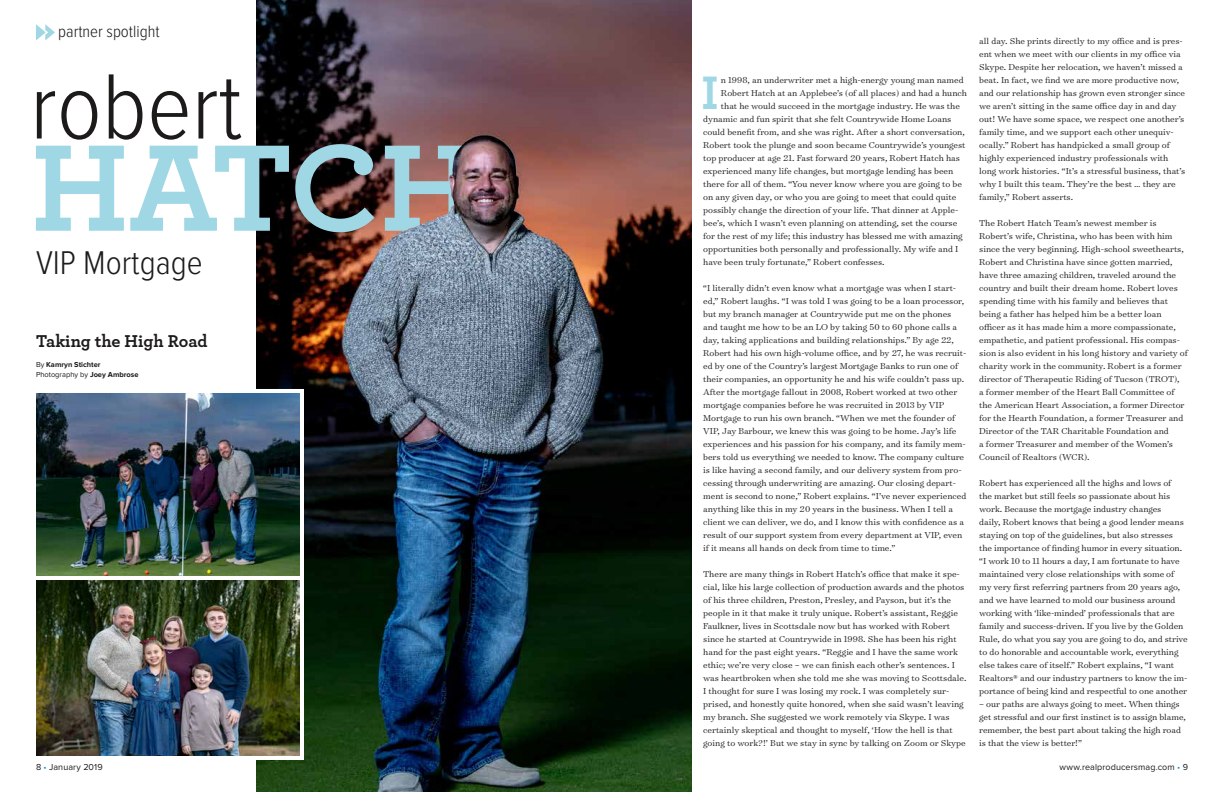
<style>
.page{position:relative;width:1224px;height:792px;background:#fff}
.page>*{position:absolute;margin:0;border:0;box-sizing:border-box;transform-origin:0 0}
.t1{font:700 129.3px "Archer Pro";letter-spacing:-.01em;color:#a0d7e4}
.t2{font:300 96.1px "Proxima Nova Cond";color:#1c1b1a}
.t3{font:700 49.3px "Archer Pro";color:#a0d7e4}
.t4{font:300 34.1px "Proxima Nova Cond";color:#1c1b1a}
.t5{font:700 18px "Archer Pro";letter-spacing:-.005em;color:#1c1b1a}
.t6{font:300 17px "Proxima Nova Cond";color:#1c1b1a}
.t7{font:300 9.8px/13px "Surveyor Text";color:#1c1b1a}
.t8{font:9px "Proxima Nova";letter-spacing:.01em;color:#1c1b1a}
.t9{font:700 7.5px/10px "Proxima Nova";color:#1c1b1a}
.s1{font-weight:400}
.s2{color:#0098dd}
</style>
<div class="page">
<svg style="left:36px;top:24px;width:19px;height:17px"></svg>
<img style="left:257px;top:0;width:434px;height:792px">
<img style="left:36px;top:582px;width:270px;height:180px">
<img style="left:36px;top:387px;width:270px;height:195px">
<img style="left:257px;top:120px;width:434px;height:132px">
<h3 class="t6" style="left:58px;top:24px;width:103px">partner spotlight</h3>
<h2 class="t2" style="left:30px;top:63px;width:214px">robert</h2>
<h1 class="t1" style="left:31px;top:86px;width:448px">HATCH</h1>
<h3 class="t4" style="left:36px;top:247px;width:168px">VIP Mortgage</h3>
<h3 class="t5" style="left:36px;top:327px;width:173px">Taking the High Road</h3>
<p class="t9" style="left:36px;top:360px;width:104px"><span class="s1">By</span> Kamryn Stichter<br><span class="s1">Photography by</span> Joey Ambrose</p>
<h3 class="t3" style="left:701px;top:54px;width:19px">I</h3>
<p class="t7" style="left:721px;top:73px;width:244px">n 1998, an underwriter met a high-energy young man named</p>
<p class="t7" style="left:721px;top:86px;width:248px">Robert Hatch at an Applebee’s (of all places) and had a hunch</p>
<p class="t7" style="left:721px;top:99px;width:240px">that he would succeed in the mortgage industry. He was the</p>
<p class="t7" style="left:703px;top:112px;width:250px">dynamic and fun spirit that she felt Countrywide Home Loans</p>
<p class="t7" style="left:703px;top:125px;width:263px">could benefit from, and she was right. After a short conversation,</p>
<p class="t7" style="left:703px;top:138px;width:264px">Robert took the plunge and soon became Countrywide’s youngest</p>
<p class="t7" style="left:703px;top:151px;width:258px">top producer at age 21. Fast forward 20 years, Robert Hatch has</p>
<p class="t7" style="left:703px;top:164px;width:252px">experienced many life changes, but mortgage lending has been</p>
<p class="t7" style="left:703px;top:177px;width:260px">there for all of them. “You never know where you are going to be</p>
<p class="t7" style="left:703px;top:190px;width:255px">on any given day, or who you are going to meet that could quite</p>
<p class="t7" style="left:703px;top:203px;width:257px">possibly change the direction of your life. That dinner at Apple-</p>
<p class="t7" style="left:703px;top:216px;width:256px">bee’s, which I wasn’t even planning on attending, set the course</p>
<p class="t7" style="left:703px;top:229px;width:261px">for the rest of my life; this industry has blessed me with amazing</p>
<p class="t7" style="left:703px;top:242px;width:257px">opportunities both personally and professionally. My wife and I</p>
<p class="t7" style="left:703px;top:255px;width:183px">have been truly fortunate,” Robert confesses.</p>
<p class="t7" style="left:703px;top:281px;width:265px">“I literally didn’t even know what a mortgage was when I start&shy;ed,” Robert laughs. “I was told I was going to be a loan processor, but my branch manager at Countrywide put me on the phones and taught me how to be an LO by taking 50 to 60 phone calls a day, taking applications and building relationships.” By age 22, Robert had his own high-volume office, and by 27, he was recruit&shy;ed by one of the Country’s largest Mortgage Banks to run one of their companies, an opportunity he and his wife couldn’t pass up.<br>After the mortgage fallout in 2008, Robert worked at two other mortgage companies before he was recruited in 2013 by VIP Mortgage to run his own branch. “When we met the founder of VIP, Jay Barbour, we knew this was going to be home. Jay’s life experiences and his passion for his company, and its family mem&shy;bers told us everything we needed to know. The company culture is like having a second family, and our delivery system from pro&shy;cessing through underwriting are amazing. Our closing depart&shy;ment is second to none,” Robert explains. “I’ve never experienced anything like this in my 20 years in the business. When I tell a client we can deliver, we do, and I know this with confidence as a result of our support system from every department at VIP, even if it means all hands on deck from time to time.”</p>
<p class="t7" style="left:703px;top:567px;width:265px">There are many things in Robert Hatch’s office that make it spe&shy;cial, like his large collection of production awards and the photos of his three children, Preston, Presley, and Payson, but it’s the people in it that make it truly unique. Robert’s assistant, Reggie Faulkner, lives in Scottsdale now but has worked with Robert since he started at Countrywide in 1998. She has been his right hand for the past eight years. “Reggie and I have the same work ethic; we’re very close – we can finish each other’s sentences. I was heartbroken when she told me she was moving to Scottsdale.<br>I thought for sure I was losing my rock. I was completely sur&shy;prised, and honestly quite honored, when she said wasn’t leaving my branch. She suggested we work remotely via Skype. I was certainly skeptical and thought to myself, ‘How the hell is that going to work?!’ But we stay in sync by talking on Zoom or Skype</p>
<p class="t7" style="left:979px;top:34px;width:208px">all day. She prints directly to my office and is pres&shy;ent when we meet with our clients in my office via Skype. Despite her relocation, we haven’t missed a beat. In fact, we find we are more productive now, and our relationship has grown even stronger since we aren’t sitting in the same office day in and day out! We have some space, we respect one another’s family time, and we support each other unequiv&shy;ocally.” Robert has handpicked a small group of highly experienced industry professionals with long work histories. “It’s a stressful business, that’s why I built this team. They’re the best … they are family,” Robert asserts.</p>
<p class="t7" style="left:979px;top:216px;width:210px">The Robert Hatch Team’s newest member is Robert’s wife, Christina, who has been with him since the very beginning. High-school sweethearts, Robert and Christina have since gotten married, have three amazing children, traveled around the country and built their dream home. Robert loves spending time with his family and believes that being a father has helped him be a better loan officer as it has made him a more compassionate, empathetic, and patient professional. His compas&shy;sion is also evident in his long history and variety of charity work in the community. Robert is a former director of Therapeutic Riding of Tucson (TROT),<br>a former member of the Heart Ball Committee of the American Heart Association, a former Director for the Hearth Foundation, a former Treasurer and Director of the TAR Charitable Foundation and<br>a former Treasurer and member of the Women’s Council of Realtors (WCR).</p>
<p class="t7" style="left:979px;top:476px;width:210px">Robert has experienced all the highs and lows of<br>the market but still feels so passionate about his work. Because the mortgage industry changes<br>daily, Robert knows that being a good lender means staying on top of the guidelines, but also stresses the importance of finding humor in every situation. “I work 10 to 11 hours a day, I am fortunate to have maintained very close relationships with some of my very first referring partners from 20 years ago, and we have learned to mold our business around working with ‘like-minded’ professionals that are family and success-driven. If you live by the Golden Rule, do what you say you are going to do, and strive to do honorable and accountable work, everything else takes care of itself.” Robert explains, “I want Realtors® and our industry partners to know the im&shy;portance of being kind and respectful to one another</p>
<p class="t7" style="left:979px;top:697px;width:208px">– our paths are always going to meet. When things get stressful and our first instinct is to assign blame, remember, the best part about taking the high road is that the view is better!”</p>
<p class="t8" style="left:36px;top:762px;width:68px">8 <span class="s2">•</span> January 2019</p>
<p class="t8" style="left:1059px;top:762px;width:130px">www.realproducersmag.com <span class="s2">•</span> 9</p>
</div>
